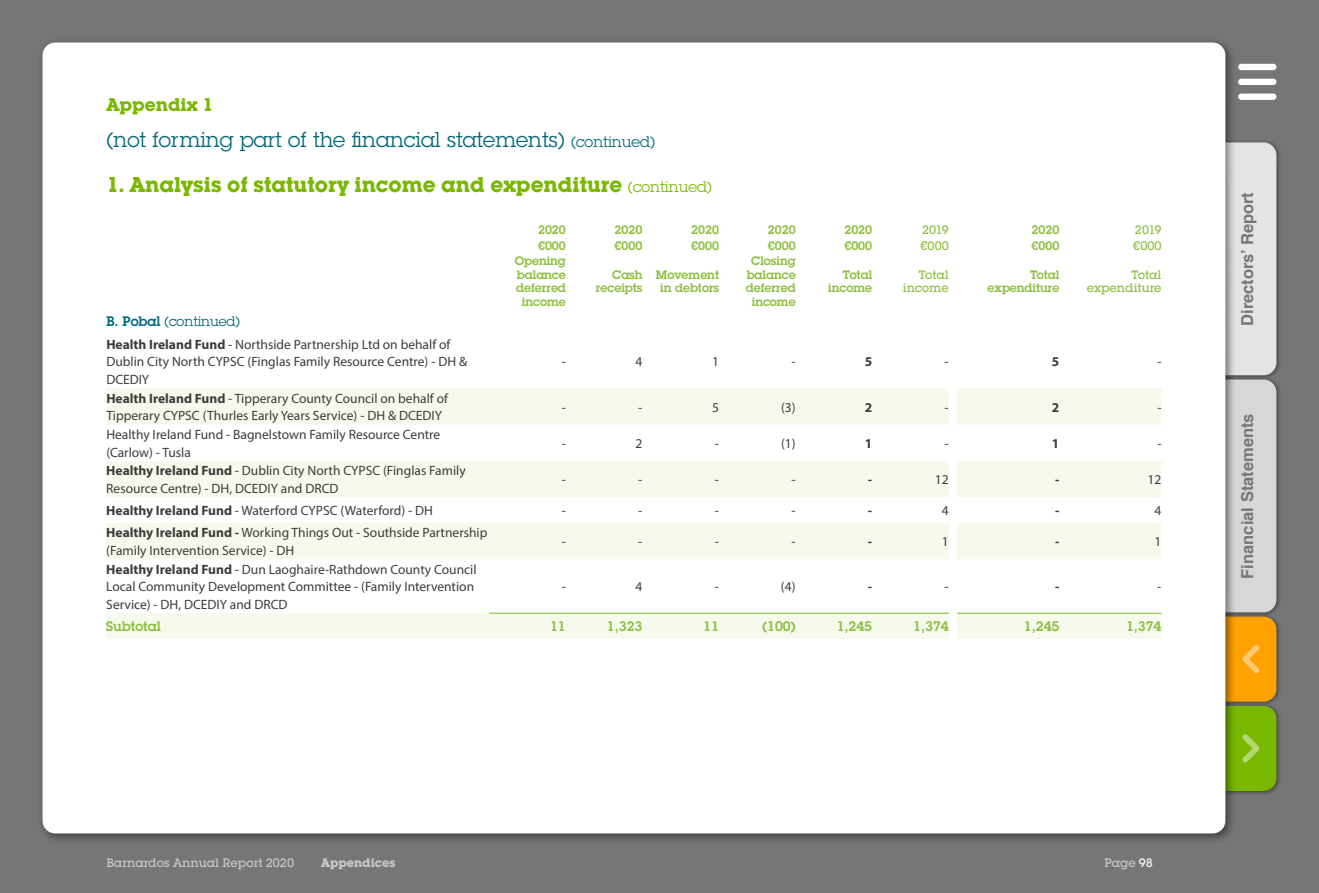
<style>
.page{position:relative;width:1319px;height:893px;background:#fff}
.page>*{position:absolute;margin:0;border:0;box-sizing:border-box;transform-origin:0 0}
.t1{font:700 21px "Lubalin Graph Std";color:#7ab800}
.t2{font:21px "Lubalin Graph Std";color:#006778}
.t3{font:700 18px "Lubalin Graph Std";color:#7ab800}
.t4{font:700 16.5px "Helvetica";color:#747678}
.t5{font:13.5px/17.7px "Myriad Pro";color:#3c3c3b}
.t6{font:600 13.5px "Lubalin Graph Std";color:#8cbf3f}
.t7{font:13.5px "Lubalin Graph Std";color:#005f72}
.t8{font:700 13.5px "Myriad Pro";color:#3c3c3b}
.t9{font:600 12px/13.5px "Lubalin Graph Std";color:#8cbf3f;text-align:center}
.t10{font:500 12px/13.5px "Lubalin Graph Std";color:#8cbf3f;text-align:right}
.t11{font:500 12px "Lubalin Graph Std";color:#c9cac8}
.t12{font:700 12px "Lubalin Graph Std";color:#c9cac8}
.s1{font-size:15px}
.s2{font-weight:400;font-size:15px}
.s3{font-weight:600;color:#006b7e}
.s4{font-weight:700}
.s5{color:#fff}
</style>
<div class="page">
<div style="left:0;top:0;width:1318px;height:893px;background:#747678"></div>
<div style="left:1203px;top:139px;width:78px;height:241px;background:#000;opacity:.45"></div>
<div style="left:1203px;top:376px;width:78px;height:241px;background:#000;opacity:.45"></div>
<svg style="left:1237px;top:64px;width:39px;height:36px"></svg>
<div style="left:1203px;top:613px;width:78px;height:94px;background:#000;opacity:.45"></div>
<div style="left:1203px;top:702px;width:78px;height:94px;background:#000;opacity:.45"></div>
<svg style="left:1236px;top:142px;width:40px;height:649px"></svg>
<div style="left:37px;top:37px;width:1199px;height:808px;background:#000;opacity:.45"></div>
<div style="left:43px;top:43px;width:1182px;height:790px;background:#fff;border-radius:13px"></div>
<svg style="left:106px;top:388px;width:1055px;height:251px;fill:#f6faed"></svg>
<hr style="left:489px;top:613px;width:77px;height:1px;background:#7ab929">
<hr style="left:566px;top:613px;width:76px;height:1px;background:#7ab929">
<hr style="left:642px;top:613px;width:77px;height:1px;background:#7ab929">
<hr style="left:719px;top:613px;width:76px;height:1px;background:#7ab929">
<hr style="left:795px;top:613px;width:77px;height:1px;background:#7ab929">
<hr style="left:872px;top:613px;width:76px;height:1px;background:#7ab929">
<hr style="left:957px;top:613px;width:102px;height:1px;background:#7ab929">
<hr style="left:1059px;top:613px;width:102px;height:1px;background:#7ab929">
<h2 class="t3" style="left:106px;top:93px;width:108px">Appendix 1</h2>
<h1 class="t2" style="left:106px;top:126px;width:550px">(not forming part of the financial statements) <span class="s1">(continued)</span></h1>
<h1 class="t1" style="left:106px;top:171px;width:607px">1. Analysis of statutory income and expenditure <span class="s2">(continued)</span></h1>
<p class="t7" style="left:106px;top:313px;width:135px"><span class="s3">B. Pobal</span> (continued)</p>
<p class="t5" style="left:106px;top:335px;width:362px"><span class="s4">Health Ireland Fund</span> - Northside Partnership Ltd on behalf of<br>Dublin City North CYPSC (Finglas Family Resource Centre) - DH &amp;<br>DCEDIY</p>
<p class="t5" style="left:106px;top:389px;width:343px"><span class="s4">Health Ireland Fund</span> - Tipperary County Council on behalf of<br>Tipperary CYPSC (Thurles Early Years Service) - DH &amp; DCEDIY</p>
<p class="t5" style="left:106px;top:425px;width:335px">Healthy Ireland Fund - Bagnelstown Family Resource Centre (Carlow) - Tusla</p>
<p class="t5" style="left:106px;top:462px;width:361px"><span class="s4">Healthy Ireland Fund</span> - Dublin City North CYPSC (Finglas Family<br>Resource Centre) - DH, DCEDIY and DRCD</p>
<p class="t9" style="left:538px;top:223px;width:29px">2020</p>
<p class="t9" style="left:614px;top:223px;width:29px">2020</p>
<p class="t9" style="left:691px;top:223px;width:29px">2020</p>
<p class="t9" style="left:767px;top:223px;width:29px">2020</p>
<p class="t9" style="left:844px;top:223px;width:29px">2020</p>
<p class="t10" style="left:922px;top:223px;width:28px">2019</p>
<p class="t9" style="left:1031px;top:223px;width:29px">2020</p>
<p class="t10" style="left:1134px;top:223px;width:28px">2019</p>
<p class="t9" style="left:538px;top:239px;width:29px">€000</p>
<p class="t9" style="left:614px;top:239px;width:29px">€000</p>
<p class="t9" style="left:691px;top:239px;width:29px">€000</p>
<p class="t9" style="left:767px;top:239px;width:29px">€000</p>
<p class="t9" style="left:844px;top:239px;width:29px">€000</p>
<p class="t10" style="left:920px;top:239px;width:30px">€000</p>
<p class="t9" style="left:1031px;top:239px;width:29px">€000</p>
<p class="t10" style="left:1132px;top:239px;width:30px">€000</p>
<p class="t9" style="left:514px;top:254px;width:53px">Opening balance deferred income</p>
<p class="t9" style="left:745px;top:254px;width:51px">Closing balance deferred income</p>
<p class="t9" style="left:595px;top:268px;width:48px;text-align:right">Cash receipts</p>
<p class="t9" style="left:655px;top:268px;width:65px">Movement in debtors</p>
<p class="t9" style="left:828px;top:268px;width:45px;text-align:right">Total income</p>
<p class="t10" style="left:902px;top:268px;width:48px">Total income</p>
<p class="t9" style="left:987px;top:268px;width:73px;text-align:right">Total expenditure</p>
<p class="t10" style="left:1086px;top:268px;width:76px">Total expenditure</p>
<p class="t5" style="left:561px;top:353px;width:6px">-</p>
<p class="t5" style="left:635px;top:353px;width:8px">4</p>
<p class="t5" style="left:712px;top:353px;width:8px">1</p>
<p class="t5" style="left:791px;top:353px;width:6px">-</p>
<p class="t8" style="left:864px;top:353px;width:9px">5</p>
<p class="t5" style="left:944px;top:353px;width:6px">-</p>
<p class="t8" style="left:1051px;top:353px;width:9px">5</p>
<p class="t5" style="left:1157px;top:353px;width:6px">-</p>
<p class="t5" style="left:561px;top:398px;width:6px">-</p>
<p class="t5" style="left:638px;top:398px;width:6px">-</p>
<p class="t5" style="left:712px;top:398px;width:8px">5</p>
<p class="t5" style="left:781px;top:398px;width:16px">(3)</p>
<p class="t8" style="left:864px;top:398px;width:9px">2</p>
<p class="t5" style="left:944px;top:398px;width:6px">-</p>
<p class="t8" style="left:1051px;top:398px;width:9px">2</p>
<p class="t5" style="left:1157px;top:398px;width:6px">-</p>
<p class="t5" style="left:561px;top:434px;width:6px">-</p>
<p class="t5" style="left:635px;top:434px;width:8px">2</p>
<p class="t5" style="left:714px;top:434px;width:6px">-</p>
<p class="t5" style="left:780px;top:434px;width:16px">(1)</p>
<p class="t8" style="left:864px;top:434px;width:9px">1</p>
<p class="t5" style="left:944px;top:434px;width:6px">-</p>
<p class="t8" style="left:1051px;top:434px;width:9px">1</p>
<p class="t5" style="left:1157px;top:434px;width:6px">-</p>
<p class="t5" style="left:561px;top:471px;width:6px">-</p>
<p class="t5" style="left:638px;top:471px;width:6px">-</p>
<p class="t5" style="left:714px;top:471px;width:6px">-</p>
<p class="t5" style="left:791px;top:471px;width:6px">-</p>
<p class="t8" style="left:867px;top:471px;width:6px">-</p>
<p class="t5" style="left:934px;top:471px;width:15px">12</p>
<p class="t8" style="left:1054px;top:471px;width:6px">-</p>
<p class="t5" style="left:1147px;top:471px;width:15px">12</p>
<p class="t5" style="left:106px;top:501px;width:328px"><span class="s4">Healthy Ireland Fund</span> - Waterford CYPSC (Waterford) - DH</p>
<p class="t5" style="left:561px;top:501px;width:6px">-</p>
<p class="t5" style="left:638px;top:501px;width:6px">-</p>
<p class="t5" style="left:714px;top:501px;width:6px">-</p>
<p class="t5" style="left:791px;top:501px;width:6px">-</p>
<p class="t8" style="left:867px;top:502px;width:6px">-</p>
<p class="t5" style="left:941px;top:501px;width:8px">4</p>
<p class="t8" style="left:1054px;top:502px;width:6px">-</p>
<p class="t5" style="left:1154px;top:501px;width:8px">4</p>
<p class="t5" style="left:106px;top:524px;width:382px"><span class="s4">Healthy Ireland Fund -</span> Working Things Out - Southside Partnership (Family Intervention Service) - DH</p>
<p class="t5" style="left:561px;top:532px;width:6px">-</p>
<p class="t5" style="left:638px;top:532px;width:6px">-</p>
<p class="t5" style="left:714px;top:532px;width:6px">-</p>
<p class="t5" style="left:791px;top:532px;width:6px">-</p>
<p class="t8" style="left:867px;top:533px;width:6px">-</p>
<p class="t5" style="left:941px;top:532px;width:8px">1</p>
<p class="t8" style="left:1054px;top:533px;width:6px">-</p>
<p class="t5" style="left:1154px;top:532px;width:8px">1</p>
<p class="t5" style="left:106px;top:560px;width:372px"><span class="s4">Healthy Ireland Fund</span> - Dun Laoghaire-Rathdown County Council<br>Local Community Development Committee - (Family Intervention<br>Service) - DH, DCEDIY and DRCD</p>
<p class="t5" style="left:561px;top:578px;width:6px">-</p>
<p class="t5" style="left:635px;top:578px;width:8px">4</p>
<p class="t5" style="left:714px;top:578px;width:6px">-</p>
<p class="t5" style="left:780px;top:578px;width:16px">(4)</p>
<p class="t8" style="left:867px;top:578px;width:6px">-</p>
<p class="t5" style="left:944px;top:578px;width:6px">-</p>
<p class="t8" style="left:1054px;top:578px;width:6px">-</p>
<p class="t5" style="left:1157px;top:578px;width:6px">-</p>
<p class="t6" style="left:106px;top:617px;width:56px">Subtotal</p>
<p class="t6" style="left:550px;top:617px;width:17px">11</p>
<p class="t6" style="left:607px;top:617px;width:37px">1,323</p>
<p class="t6" style="left:703px;top:617px;width:17px">11</p>
<p class="t6" style="left:762px;top:617px;width:35px">(100)</p>
<p class="t6" style="left:836px;top:617px;width:37px">1,245</p>
<p class="t6" style="left:913px;top:617px;width:37px">1,374</p>
<p class="t6" style="left:1023px;top:617px;width:37px">1,245</p>
<p class="t6" style="left:1125px;top:617px;width:37px">1,374</p>
<p class="t4" style="left:1233px;top:326px;width:135px;rotate:-90deg">Directors’ Report</p>
<p class="t4" style="left:1233px;top:579px;width:167px;rotate:-90deg">Financial Statements</p>
<p class="t11" style="left:106px;top:856px;width:189px">Barnardos Annual Report 2020</p>
<p class="t11" style="left:1104px;top:856px;width:50px">Page <span class="s5">98</span></p>
<p class="t12" style="left:321px;top:855px;width:76px">Appendices</p>
</div>
